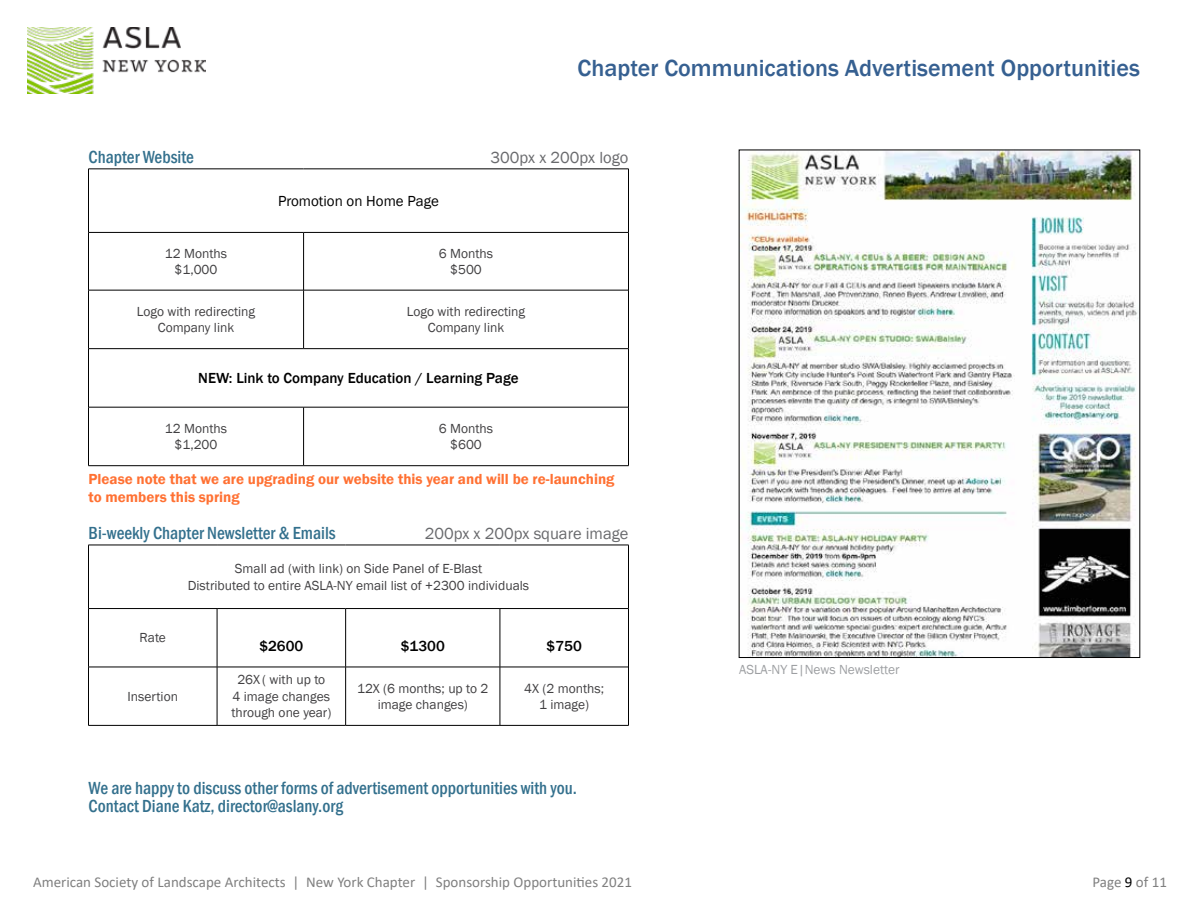
<style>
.page{position:relative;width:1200px;height:900px;background:#fff}
.page>*{position:absolute;margin:0;border:0;box-sizing:border-box;transform-origin:0 0}
.t1{font:500 24px "Franklin Gothic";color:#366091}
.t2{font:500 condensed 18px/18px "Franklin Gothic";color:#33708d}
.t3{font:16.5px "Franklin Gothic";color:#696a6d}
.t4{font:15px "Calibri";color:#808080}
.t5{font:600 15px/18px "Franklin Gothic";color:#ff7133}
.t6{font:500 15px "Franklin Gothic";color:#000}
.t7{font:15px "Franklin Gothic";color:#000}
.t8{font:13.5px/16.5px "Franklin Gothic";color:#414042;text-align:center}
.t9{font:13.5px "Franklin Gothic";color:#9d9fa2}
.s1{color:#000}
</style>
<div class="page">
<img style="left:27px;top:27px;width:178px;height:66px">
<svg style="left:89px;top:231px;width:539px;height:234px"></svg>
<hr style="left:88px;top:290px;width:1px;height:58px;background:#000">
<hr style="left:88px;top:348px;width:216px;height:1px;background:#000">
<hr style="left:88px;top:349px;width:1px;height:58px;background:#000">
<hr style="left:88px;top:169px;width:216px;height:1px;background:#000">
<hr style="left:88px;top:169px;width:1px;height:63px;background:#000">
<hr style="left:304px;top:169px;width:325px;height:1px;background:#000">
<hr style="left:88px;top:232px;width:216px;height:1px;background:#000">
<hr style="left:88px;top:233px;width:1px;height:57px;background:#000">
<hr style="left:304px;top:232px;width:324px;height:1px;background:#000">
<hr style="left:88px;top:290px;width:216px;height:1px;background:#000">
<hr style="left:304px;top:290px;width:324px;height:1px;background:#000">
<hr style="left:304px;top:348px;width:324px;height:1px;background:#000">
<hr style="left:88px;top:407px;width:216px;height:1px;background:#000">
<hr style="left:88px;top:407px;width:1px;height:59px;background:#000">
<hr style="left:304px;top:407px;width:324px;height:1px;background:#000">
<hr style="left:88px;top:465px;width:216px;height:1px;background:#000">
<hr style="left:304px;top:465px;width:325px;height:1px;background:#000">
<hr style="left:628px;top:169px;width:1px;height:63px;background:#000">
<hr style="left:303px;top:233px;width:1px;height:57px;background:#000">
<hr style="left:628px;top:232px;width:1px;height:58px;background:#000">
<hr style="left:303px;top:290px;width:1px;height:58px;background:#000">
<hr style="left:628px;top:290px;width:1px;height:59px;background:#000">
<hr style="left:628px;top:349px;width:1px;height:58px;background:#000">
<hr style="left:303px;top:407px;width:1px;height:59px;background:#000">
<hr style="left:628px;top:407px;width:1px;height:59px;background:#000">
<svg style="left:89px;top:609px;width:539px;height:116px"></svg>
<hr style="left:88px;top:609px;width:1px;height:58px;background:#000">
<hr style="left:88px;top:667px;width:129px;height:1px;background:#000">
<hr style="left:88px;top:667px;width:1px;height:58px;background:#000">
<hr style="left:88px;top:725px;width:129px;height:1px;background:#000">
<hr style="left:88px;top:545px;width:129px;height:1px;background:#000">
<hr style="left:88px;top:545px;width:1px;height:63px;background:#000">
<hr style="left:217px;top:545px;width:129px;height:1px;background:#000">
<hr style="left:346px;top:545px;width:154px;height:1px;background:#000">
<hr style="left:500px;top:545px;width:129px;height:1px;background:#000">
<hr style="left:88px;top:608px;width:129px;height:1px;background:#000">
<hr style="left:217px;top:608px;width:129px;height:1px;background:#000">
<hr style="left:346px;top:608px;width:154px;height:1px;background:#000">
<hr style="left:500px;top:608px;width:128px;height:1px;background:#000">
<hr style="left:217px;top:667px;width:129px;height:1px;background:#000">
<hr style="left:346px;top:667px;width:154px;height:1px;background:#000">
<hr style="left:500px;top:667px;width:128px;height:1px;background:#000">
<hr style="left:217px;top:725px;width:129px;height:1px;background:#000">
<hr style="left:346px;top:725px;width:154px;height:1px;background:#000">
<hr style="left:500px;top:725px;width:129px;height:1px;background:#000">
<hr style="left:628px;top:545px;width:1px;height:64px;background:#000">
<hr style="left:217px;top:609px;width:1px;height:58px;background:#000">
<hr style="left:345px;top:609px;width:1px;height:58px;background:#000">
<hr style="left:500px;top:609px;width:1px;height:58px;background:#000">
<hr style="left:628px;top:609px;width:1px;height:58px;background:#000">
<hr style="left:217px;top:667px;width:1px;height:58px;background:#000">
<hr style="left:345px;top:667px;width:1px;height:58px;background:#000">
<hr style="left:500px;top:667px;width:1px;height:58px;background:#000">
<hr style="left:628px;top:667px;width:1px;height:58px;background:#000">
<img style="left:741px;top:152px;width:397px;height:504px">
<h1 class="t1" style="left:578px;top:53px;width:564px">Chapter Communications Advertisement Opportunities</h1>
<h2 class="t2" style="left:88px;top:148px;width:107px">Chapter Website</h2>
<p class="t3" style="left:490px;top:147px;width:140px">300px x 200px logo</p>
<p class="t7" style="left:278px;top:192px;width:162px">Promotion on Home Page</p>
<p class="t8" style="left:165px;top:245px;width:64px">12 Months $1,000</p>
<p class="t8" style="left:439px;top:245px;width:56px">6 Months $500</p>
<p class="t8" style="left:137px;top:303px;width:120px">Logo with redirecting<br>Company link</p>
<p class="t8" style="left:407px;top:303px;width:120px">Logo with redirecting<br>Company link</p>
<p class="t6" style="left:198px;top:369px;width:322px">NEW: Link to Company Education / Learning Page</p>
<p class="t8" style="left:165px;top:420px;width:64px">12 Months $1,200</p>
<p class="t8" style="left:439px;top:420px;width:56px">6 Months $600</p>
<p class="t5" style="left:88px;top:470px;width:528px">Please note that we are upgrading our website this year and will be re-launching to members this spring</p>
<h2 class="t2" style="left:88px;top:524px;width:249px">Bi-weekly Chapter Newsletter &amp; Emails</h2>
<p class="t3" style="left:425px;top:523px;width:205px">200px x 200px square image</p>
<p class="t8" style="left:188px;top:561px;width:343px">Small ad (with link) on Side Panel of E-Blast<br>Distributed to entire ASLA-NY email list of +2300 individuals</p>
<p class="t8" style="left:140px;top:630px;width:28px">Rate</p>
<p class="t8" style="left:128px;top:688px;width:52px">Insertion</p>
<p class="t6" style="left:259px;top:637px;width:45px">$2600</p>
<p class="t6" style="left:401px;top:637px;width:46px">$1300</p>
<p class="t6" style="left:547px;top:637px;width:37px">$750</p>
<p class="t8" style="left:231px;top:672px;width:101px">26X ( with up to<br>4 image changes through one year)</p>
<p class="t8" style="left:357px;top:680px;width:133px">12X (6 months; up to 2 image changes)</p>
<p class="t8" style="left:524px;top:680px;width:81px">4X (2 months;<br>1 image)</p>
<h2 class="t2" style="left:88px;top:779px;width:490px">We are happy to discuss other forms of advertisement opportunities with you.<br>Contact Diane Katz, director@aslany.org</h2>
<p class="t9" style="left:739px;top:661px;width:162px">ASLA-NY E|News Newsletter</p>
<p class="t4" style="left:33px;top:871px;width:601px">American Society of Landscape Architects | New York Chapter | Sponsorship Opportunities 2021</p>
<p class="t4" style="left:1093px;top:871px;width:76px">Page <span class="s1">9</span> of 11</p>
</div>
